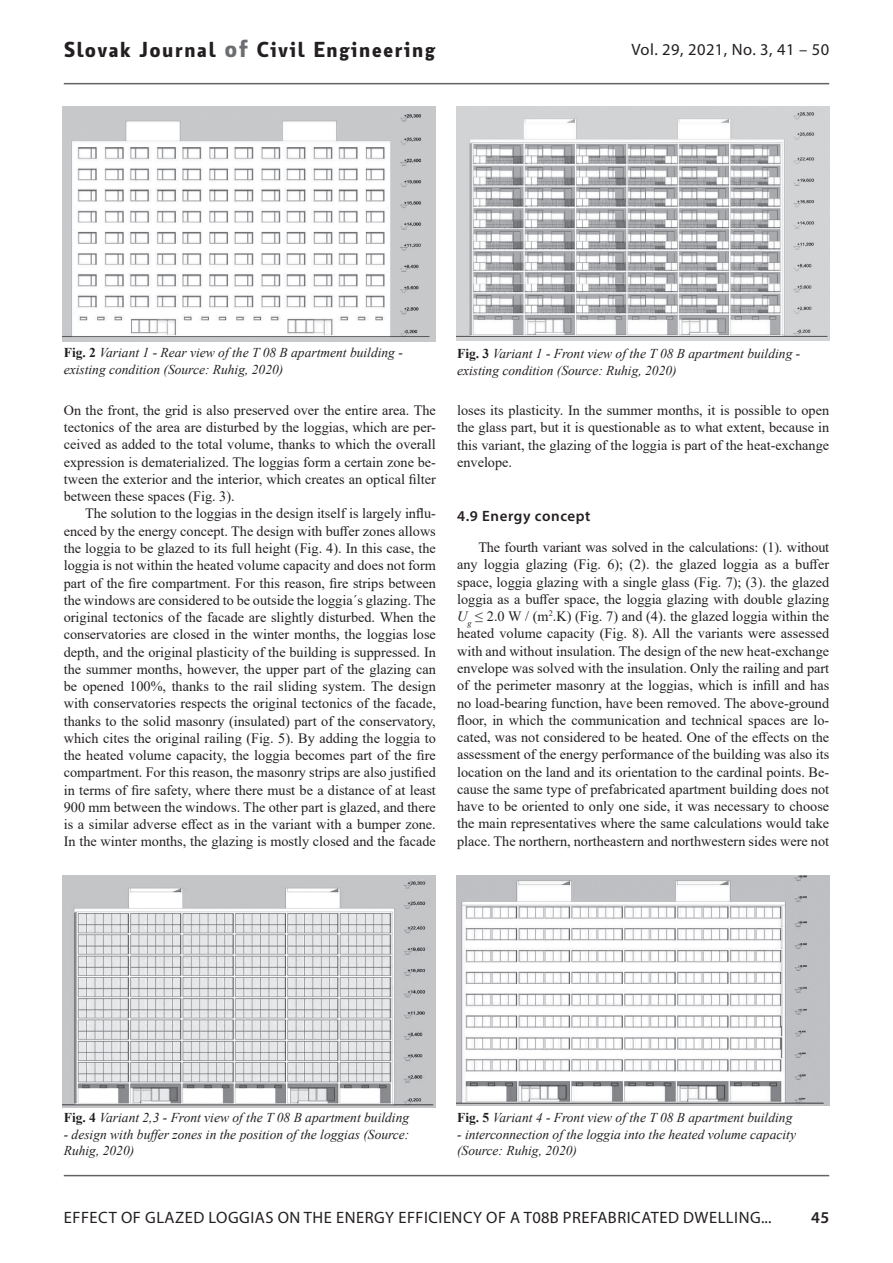
<style>
.page{position:relative;width:893px;height:1263px;background:#fff}
.page>*{position:absolute;margin:0;border:0;box-sizing:border-box;transform-origin:0 0}
.t1{font:700 21px "Botanika Demi CE";letter-spacing:.05em;color:#231f20}
.t2{font:16.5px "Myriad Pro";letter-spacing:.03em;color:#231f20}
.t3{font:600 16.5px "Myriad Pro";color:#231f20}
.t4{font:600 15px "Myriad Pro";letter-spacing:.04em;color:#231f20}
.t5{font:14.25px/17.2px "Times New Roman";color:#231f20;text-align:justify}
.t6{font:italic 13.5px/16.5px "Times New Roman";color:#231f20}
.s1{font-size:24px;color:#6c6d70}
.s2{font-weight:700;font-style:normal}
.s3{font-style:italic}
</style>
<div class="page">
<hr style="left:64px;top:83px;width:765px;height:1px;background:#231f20">
<hr style="left:64px;top:1175px;width:765px;height:1px;background:#231f20">
<img style="left:63px;top:107px;width:373px;height:234px">
<img style="left:63px;top:875px;width:373px;height:232px">
<img style="left:456px;top:107px;width:373px;height:234px">
<img style="left:456px;top:875px;width:373px;height:231px">
<h1 class="t1" style="left:64px;top:37px;width:373px">Slovak Journal <span class="s1">of</span> Civil Engineering</h1>
<p class="t2" style="left:631px;top:39px;width:199px">Vol. 29, 2021, No. 3, 41 – 50</p>
<p class="t6" style="left:64px;top:344px;width:341px"><span class="s2">Fig. 2</span> Variant 1 - Rear view of the T 08 B apartment building - existing condition (Source: Ruhig, 2020)</p>
<p class="t5" style="left:64px;top:401px;width:374px">On the front, the grid is also preserved over the entire area. The tectonics of the area are disturbed by the loggias, which are per&shy;ceived as added to the total volume, thanks to which the overall expression is dematerialized. The loggias form a certain zone be&shy;tween the exterior and the interior, which creates an optical filter between these spaces (Fig. 3).</p>
<p class="t5" style="left:64px;top:505px;width:374px;text-indent:21px">The solution to the loggias in the design itself is largely influ&shy;enced by the energy concept. The design with buffer zones allows the loggia to be glazed to its full height (Fig. 4). In this case, the loggia is not within the heated volume capacity and does not form part of the fire compartment. For this reason, fire strips between the windows are considered to be outside the loggia´s glazing. The original tectonics of the facade are slightly disturbed. When the conservatories are closed in the winter months, the loggias lose depth, and the original plasticity of the building is suppressed. In the summer months, however, the upper part of the glazing can be opened 100%, thanks to the rail sliding system. The design with conservatories respects the original tectonics of the facade, thanks to the solid masonry (insulated) part of the conservatory, which cites the original railing (Fig. 5). By adding the loggia to the heated volume capacity, the loggia becomes part of the fire compartment. For this reason, the masonry strips are also justified in terms of fire safety, where there must be a distance of at least 900 mm between the windows. The other part is glazed, and there is a similar adverse effect as in the variant with a bumper zone.<br>In the winter months, the glazing is mostly closed and the facade</p>
<p class="t6" style="left:457px;top:345px;width:345px"><span class="s2">Fig. 3</span> Variant 1 - Front view of the T 08 B apartment building - existing condition (Source: Ruhig, 2020)</p>
<p class="t5" style="left:457px;top:401px;width:374px">loses its plasticity. In the summer months, it is possible to open the glass part, but it is questionable as to what extent, because in this variant, the glazing of the loggia is part of the heat-exchange envelope.</p>
<p class="t4" style="left:457px;top:506px;width:135px">4.9 Energy concept</p>
<p class="t5" style="left:457px;top:538px;width:374px;text-indent:21px">The fourth variant was solved in the calculations: (1). without any loggia glazing (Fig. 6); (2). the glazed loggia as a buffer space, loggia glazing with a single glass (Fig. 7); (3). the glazed loggia as a buffer space, the loggia glazing with double glazing <span class="s3">U</span><sub>g</sub> ≤ 2.0 W / (m<sup>2</sup>.K) (Fig. 7) and (4). the glazed loggia within the heated volume capacity (Fig. 8). All the variants were assessed with and without insulation. The design of the new heat-exchange envelope was solved with the insulation. Only the railing and part of the perimeter masonry at the loggias, which is infill and has no load-bearing function, have been removed. The above-ground floor, in which the communication and technical spaces are lo&shy;cated, was not considered to be heated. One of the effects on the assessment of the energy performance of the building was also its location on the land and its orientation to the cardinal points. Be&shy;cause the same type of prefabricated apartment building does not have to be oriented to only one side, it was necessary to choose the main representatives where the same calculations would take place. The northern, northeastern and northwestern sides were not</p>
<p class="t6" style="left:64px;top:1109px;width:347px"><span class="s2">Fig. 4</span> Variant 2,3 - Front view of the T 08 B apartment building</p>
<p class="t6" style="left:64px;top:1125px;width:347px">- design with buffer zones in the position of the loggias (Source:<br>Ruhig, 2020)</p>
<p class="t6" style="left:457px;top:1109px;width:337px"><span class="s2">Fig. 5</span> Variant 4 - Front view of the T 08 B apartment building</p>
<p class="t6" style="left:457px;top:1125px;width:340px">- interconnection of the loggia into the heated volume capacity (Source: Ruhig, 2020)</p>
<p class="t2" style="left:64px;top:1207px;width:709px">EFFECT OF GLAZED LOGGIAS ON THE ENERGY EFFICIENCY OF A T08B PREFABRICATED DWELLING...</p>
<p class="t3" style="left:811px;top:1207px;width:20px">45</p>
</div>
